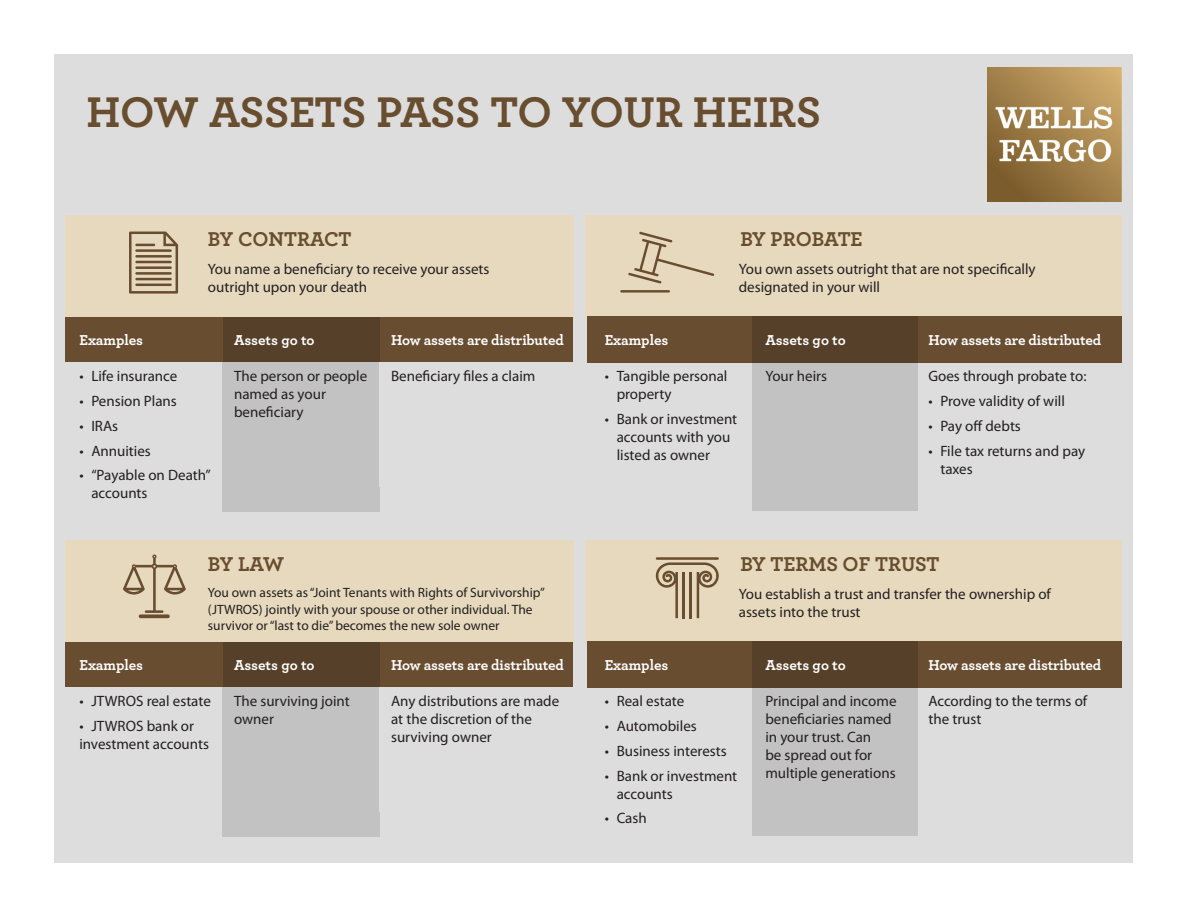
<style>
.page{position:relative;width:1188px;height:918px;background:#fff}
.page>*{position:absolute;margin:0;border:0;box-sizing:border-box;transform-origin:0 0}
.t1{font:700 45px "Archer";color:#684d2f}
.t2{font:700 21px "Archer";color:#684d2f}
.t3{font:15px/18px "Myriad Pro";color:#231f20}
.t4{font:700 15px "Archer";letter-spacing:-.01em;color:#fff}
.t5{font:13.5px/16.2px "Myriad Pro";color:#231f20}
</style>
<div class="page">
<div style="left:55px;top:55px;width:1078px;height:808px;background:#ddddde"></div>
<div style="left:65px;top:215px;width:509px;height:103px;background:#e6d9bd"></div>
<div style="left:65px;top:540px;width:509px;height:103px;background:#e6d9bd"></div>
<div style="left:223px;top:317px;width:157px;height:194px;background:#c2c2c2"></div>
<div style="left:223px;top:642px;width:157px;height:194px;background:#c2c2c2"></div>
<div style="left:379px;top:317px;width:194px;height:170px;background:#ddddde"></div>
<div style="left:379px;top:642px;width:194px;height:170px;background:#ddddde"></div>
<div style="left:66px;top:317px;width:157px;height:45px;background:#694d30"></div>
<div style="left:66px;top:642px;width:157px;height:45px;background:#694d30"></div>
<div style="left:379px;top:317px;width:194px;height:45px;background:#694d30"></div>
<div style="left:379px;top:642px;width:194px;height:45px;background:#694d30"></div>
<svg style="left:129px;top:232px;width:49px;height:62px"></svg>
<div style="left:223px;top:317px;width:156px;height:45px;background:#574029"></div>
<div style="left:223px;top:642px;width:156px;height:45px;background:#574029"></div>
<hr style="left:379px;top:317px;width:1px;height:45px;background:#574029">
<hr style="left:379px;top:642px;width:1px;height:45px;background:#574029">
<div style="left:586px;top:215px;width:536px;height:103px;background:#e6d9bd"></div>
<div style="left:586px;top:540px;width:536px;height:103px;background:#e6d9bd"></div>
<div style="left:752px;top:316px;width:166px;height:195px;background:#c2c2c2"></div>
<div style="left:752px;top:641px;width:166px;height:195px;background:#c2c2c2"></div>
<div style="left:587px;top:316px;width:166px;height:47px;background:#694d30"></div>
<div style="left:587px;top:641px;width:166px;height:47px;background:#694d30"></div>
<div style="left:918px;top:316px;width:204px;height:47px;background:#694d30"></div>
<div style="left:918px;top:641px;width:204px;height:47px;background:#694d30"></div>
<svg style="left:628px;top:232px;width:86px;height:51px"></svg>
<hr style="left:620px;top:290px;width:50px;height:3px;background:#694d30">
<div style="left:752px;top:316px;width:166px;height:47px;background:#574029"></div>
<div style="left:752px;top:641px;width:166px;height:47px;background:#574029"></div>
<hr style="left:918px;top:316px;width:1px;height:47px;background:#574029">
<hr style="left:918px;top:641px;width:1px;height:47px;background:#574029">
<svg style="left:123px;top:555px;width:63px;height:58px"></svg>
<svg style="left:139px;top:614px;width:31px;height:4px"></svg>
<svg style="left:655px;top:562px;width:64px;height:56px"></svg>
<hr style="left:683px;top:572px;width:2px;height:46px;background:#694d30">
<hr style="left:690px;top:572px;width:2px;height:46px;background:#694d30">
<hr style="left:656px;top:557px;width:63px;height:3px;background:#694d30">
<img style="left:988px;top:67px;width:134px;height:134px">
<h1 class="t1" style="left:86px;top:76px;width:736px">HOW ASSETS PASS TO YOUR HEIRS</h1>
<h2 class="t2" style="left:208px;top:223px;width:145px">BY CONTRACT</h2>
<p class="t3" style="left:208px;top:259px;width:283px">You name a beneficiary to receive your assets outright upon your death</p>
<p class="t4" style="left:79px;top:328px;width:65px">Examples</p>
<p class="t3" style="left:79px;top:367px;width:100px">• Life insurance</p>
<p class="t3" style="left:79px;top:392px;width:99px">• Pension Plans</p>
<p class="t3" style="left:79px;top:417px;width:40px">• IRAs</p>
<p class="t3" style="left:79px;top:441px;width:73px">• Annuities</p>
<p class="t3" style="left:91px;top:466px;width:121px;text-indent:-12px">• “Payable on Death” accounts</p>
<p class="t4" style="left:234px;top:328px;width:82px">Assets go to</p>
<p class="t3" style="left:234px;top:367px;width:135px">The person or people named as your beneficiary</p>
<p class="t4" style="left:391px;top:328px;width:174px">How assets are distributed</p>
<p class="t3" style="left:391px;top:367px;width:146px">Beneficiary files a claim</p>
<h2 class="t2" style="left:208px;top:548px;width:78px">BY LAW</h2>
<p class="t5" style="left:208px;top:585px;width:338px">You own assets as “Joint Tenants with Rights of Survivorship” (JTWROS) jointly with your spouse or other individual. The survivor or “last to die” becomes the new sole owner</p>
<p class="t4" style="left:79px;top:653px;width:65px">Examples</p>
<p class="t3" style="left:79px;top:692px;width:133px">• JTWROS real estate</p>
<p class="t3" style="left:79px;top:717px;width:131px">• JTWROS bank or investment accounts</p>
<p class="t4" style="left:234px;top:653px;width:82px">Assets go to</p>
<p class="t3" style="left:234px;top:692px;width:117px">The surviving joint owner</p>
<p class="t4" style="left:391px;top:653px;width:174px">How assets are distributed</p>
<p class="t3" style="left:391px;top:692px;width:170px">Any distributions are made at the discretion of the surviving owner</p>
<h2 class="t2" style="left:740px;top:223px;width:124px">BY PROBATE</h2>
<p class="t3" style="left:739px;top:259px;width:298px">You own assets outright that are not specifically designated in your will</p>
<p class="t4" style="left:605px;top:328px;width:65px">Examples</p>
<p class="t3" style="left:617px;top:367px;width:112px;text-indent:-12px">• Tangible personal property</p>
<p class="t3" style="left:617px;top:410px;width:122px;text-indent:-12px">• Bank or investment accounts with you listed as owner</p>
<p class="t4" style="left:765px;top:328px;width:82px">Assets go to</p>
<p class="t3" style="left:765px;top:367px;width:63px">Your heirs</p>
<p class="t4" style="left:928px;top:328px;width:174px">How assets are distributed</p>
<p class="t3" style="left:928px;top:367px;width:160px">Goes through probate to:</p>
<p class="t3" style="left:928px;top:392px;width:138px">• Prove validity of will</p>
<p class="t3" style="left:928px;top:417px;width:94px">• Pay off debts</p>
<p class="t3" style="left:940px;top:441px;width:146px;text-indent:-12px">• File tax returns and pay taxes</p>
<h2 class="t2" style="left:740px;top:548px;width:201px">BY TERMS OF TRUST</h2>
<p class="t3" style="left:739px;top:584px;width:314px">You establish a trust and transfer the ownership of assets into the trust</p>
<p class="t4" style="left:605px;top:653px;width:65px">Examples</p>
<p class="t3" style="left:605px;top:692px;width:81px">• Real estate</p>
<p class="t3" style="left:605px;top:717px;width:94px">• Automobiles</p>
<p class="t3" style="left:605px;top:742px;width:124px">• Business interests</p>
<p class="t3" style="left:617px;top:766px;width:122px;text-indent:-12px">• Bank or investment accounts</p>
<p class="t3" style="left:605px;top:809px;width:44px">• Cash</p>
<p class="t4" style="left:765px;top:653px;width:82px">Assets go to</p>
<p class="t3" style="left:765px;top:692px;width:133px">Principal and income beneficiaries named in your trust. Can<br>be spread out for multiple generations</p>
<p class="t4" style="left:928px;top:653px;width:174px">How assets are distributed</p>
<p class="t3" style="left:928px;top:692px;width:160px">According to the terms of the trust</p>
</div>
